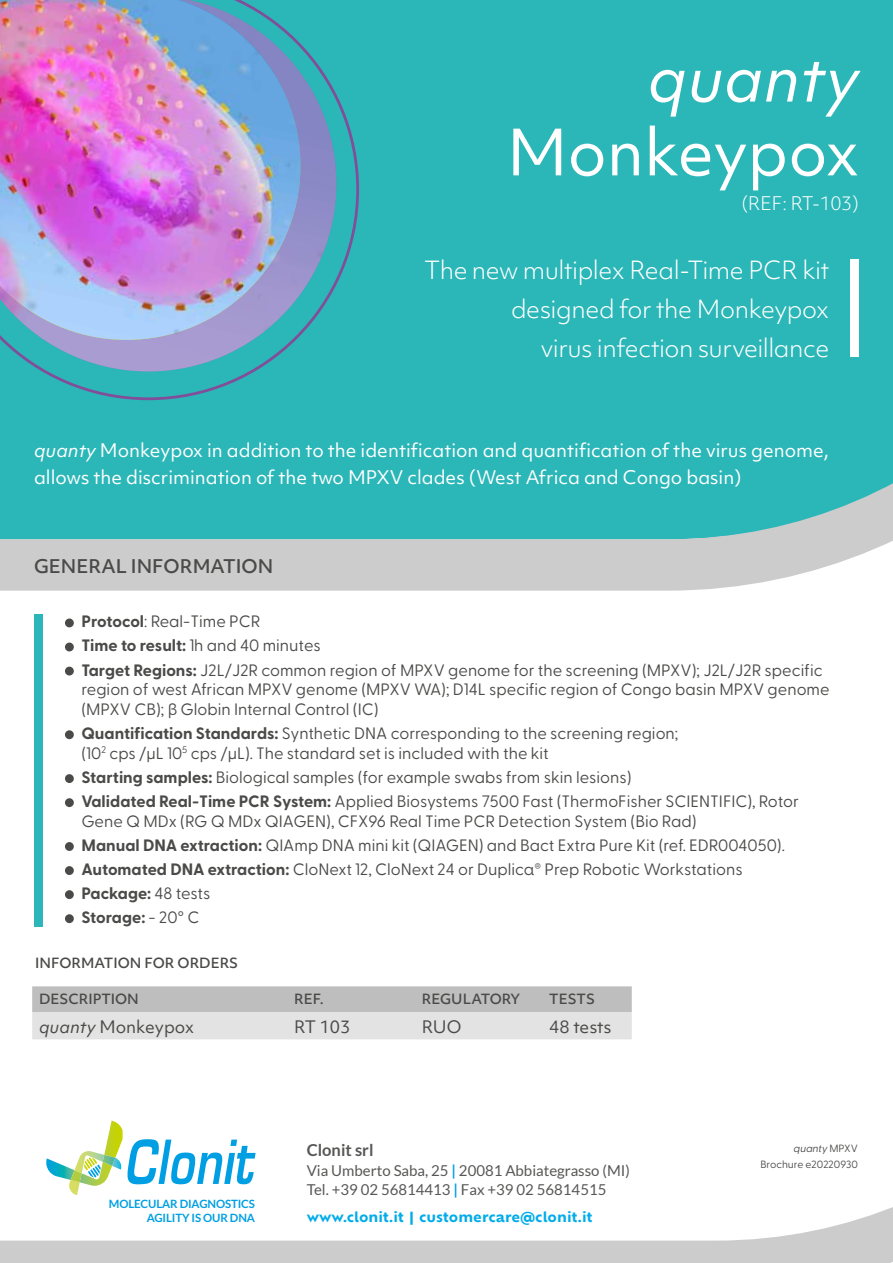
<style>
.page{position:relative;width:893px;height:1263px;background:#fff}
.page>*{position:absolute;margin:0;border:0;box-sizing:border-box;transform-origin:0 0}
.t1{font:61.5px "Objektiv Mk 1";color:#fff}
.t2{font:italic 61.5px "Objektiv Mk 1";color:#fff}
.t3{font:300 24px/39px "Objektiv Mk 1";letter-spacing:-.02em;color:#fff;text-align:right}
.t4{font:500 18.15px "Objektiv Mk 1";color:#4a4a49}
.t5{font:18px/27px "Objektiv Mk 1";color:#fff}
.t6{font:300 18px "Objektiv Mk 1";letter-spacing:-.02em;color:#fff}
.t7{font:16.5px/24px "Greycliff CF";color:#4a4a49}
.t8{font:16.5px "Objektiv Mk 1";color:#4a4a49}
.t9{font:700 16.5px "Lato";color:#575756}
.t10{font:15px/19.5px "Lato";color:#575756}
.t11{font:500 13.5px "Objektiv Mk 1";color:#4a4a49}
.t12{font:700 13.5px "Ofelia Text";color:#00ace9}
.t13{font:700 11.4px/14.2px "Lato";letter-spacing:-.01em;color:#009fe3;text-align:right}
.t14{font:10.5px/16.8px "Greycliff CF";color:#4a4a49;text-align:right}
.s1{font-style:italic}
.s2{font-weight:700}
.s3{font-weight:700;color:#009fe3}
</style>
<div class="page">
<div style="left:359px;top:0;width:534px;height:289px;background:#2bb6b8"></div>
<svg style="left:336px;top:0;width:23px;height:289px;fill:#2bb6b8"></svg>
<img style="left:300px;top:0;width:36px;height:289px">
<img style="left:0;top:0;width:300px;height:289px">
<svg style="left:0;top:289px;width:893px;height:302px;fill:#2bb6b8"></svg>
<svg style="left:0;top:1039px;width:893px;height:224px"></svg>
<svg style="left:46px;top:1120px;width:210px;height:75px"></svg>
<div style="left:65px;top:618px;width:9px;height:9px;background:#4a4a49;border-radius:50%"></div>
<div style="left:65px;top:643px;width:9px;height:8px;background:#4a4a49;border-radius:50%"></div>
<div style="left:65px;top:667px;width:9px;height:8px;background:#4a4a49;border-radius:50%"></div>
<div style="left:65px;top:730px;width:9px;height:9px;background:#4a4a49;border-radius:50%"></div>
<div style="left:65px;top:774px;width:9px;height:9px;background:#4a4a49;border-radius:50%"></div>
<div style="left:65px;top:798px;width:9px;height:9px;background:#4a4a49;border-radius:50%"></div>
<div style="left:65px;top:842px;width:9px;height:9px;background:#4a4a49;border-radius:50%"></div>
<div style="left:65px;top:866px;width:9px;height:9px;background:#4a4a49;border-radius:50%"></div>
<div style="left:65px;top:890px;width:9px;height:9px;background:#4a4a49;border-radius:50%"></div>
<div style="left:65px;top:914px;width:9px;height:9px;background:#4a4a49;border-radius:50%"></div>
<svg style="left:32px;top:986px;width:600px;height:53px"></svg>
<div style="left:850px;top:260px;width:9px;height:97px;background:#fff"></div>
<div style="left:34px;top:614px;width:9px;height:312px;background:#2cb6b9"></div>
<h1 class="t2" style="left:647px;top:36px;width:213px">quanty</h1>
<h1 class="t1" style="left:507px;top:110px;width:354px">Monkeypox</h1>
<p class="t6" style="left:741px;top:191px;width:119px">(REF: RT-103)</p>
<h2 class="t3" style="left:424px;top:251px;width:407px">The new multiplex Real-Time PCR kit designed for the Monkeypox<br>virus infection surveillance</h2>
<p class="t5" style="left:34px;top:437px;width:796px"><span class="s1">quanty</span> Monkeypox in addition to the identification and quantification of the virus genome, allows the discrimination of the two MPXV clades (West Africa and Congo basin)</p>
<p class="t4" style="left:34px;top:553px;width:241px">GENERAL INFORMATION</p>
<p class="t7" style="left:81px;top:608px;width:743px"><span class="s2">Protocol</span>: Real-Time PCR<br><span class="s2">Time to result:</span> 1h and 40 minutes<br><span class="s2">Target Regions:</span> J2L/J2R common region of MPXV genome for the screening (MPXV); J2L/J2R specific</p>
<p class="t7" style="left:81px;top:678px;width:750px;line-height:19.8px">region of west African MPXV genome (MPXV WA); D14L specific region of Congo basin MPXV genome (MPXV CB); β Globin Internal Control (IC)</p>
<p class="t7" style="left:81px;top:722px;width:598px;line-height:19.8px"><span class="s2">Quantification Standards:</span> Synthetic DNA corresponding to the screening region; (10<sup>2</sup> cps /µL 10<sup>5</sup> cps /µL). The standard set is included with the kit</p>
<p class="t7" style="left:81px;top:764px;width:719px"><span class="s2">Starting samples:</span> Biological samples (for example swabs from skin lesions)<br><span class="s2">Validated Real-Time PCR System:</span> Applied Biosystems 7500 Fast (ThermoFisher SCIENTIFIC), Rotor</p>
<p class="t7" style="left:81px;top:808px;width:705px">Gene Q MDx (RG Q MDx QIAGEN), CFX96 Real Time PCR Detection System (Bio Rad)<br><span class="s2">Manual DNA extraction:</span> QIAmp DNA mini kit (QIAGEN) and Bact Extra Pure Kit (ref. EDR004050).<br><span class="s2">Automated DNA extraction:</span> CloNext 12, CloNext 24 or Duplicα<sup>®</sup> Prep Robotic Workstations <span class="s2">Package:</span> 48 tests<br><span class="s2">Storage:</span> - 20° C</p>
<p class="t11" style="left:35px;top:953px;width:205px">INFORMATION FOR ORDERS</p>
<p class="t11" style="left:39px;top:989px;width:101px">DESCRIPTION</p>
<p class="t11" style="left:294px;top:989px;width:31px">REF.</p>
<p class="t11" style="left:422px;top:989px;width:100px">REGULATORY</p>
<p class="t11" style="left:549px;top:989px;width:47px">TESTS</p>
<p class="t8" style="left:39px;top:1015px;width:156px"><span class="s1">quanty</span> Monkeypox</p>
<p class="t8" style="left:294px;top:1015px;width:58px">RT 103</p>
<p class="t8" style="left:422px;top:1015px;width:41px">RUO</p>
<p class="t8" style="left:549px;top:1015px;width:64px">48 tests</p>
<p class="t13" style="left:109px;top:1197px;width:148px">MOLECULAR DIAGNOSTICS<br>AGILITY IS OUR DNA</p>
<p class="t9" style="left:307px;top:1141px;width:68px">Clonit srl</p>
<p class="t10" style="left:307px;top:1161px;width:325px">Via Umberto Saba, 25 <span class="s3">|</span> 20081 Abbiategrasso (MI)<br>Tel. +39 02 56814413 <span class="s3">|</span> Fax +39 02 56814515</p>
<p class="t12" style="left:307px;top:1207px;width:287px">www.clonit.it | customercare@clonit.it</p>
<p class="t14" style="left:760px;top:1139px;width:99px"><span class="s1">quanty</span> M PX V<br>Brochure e20220930</p>
</div>
